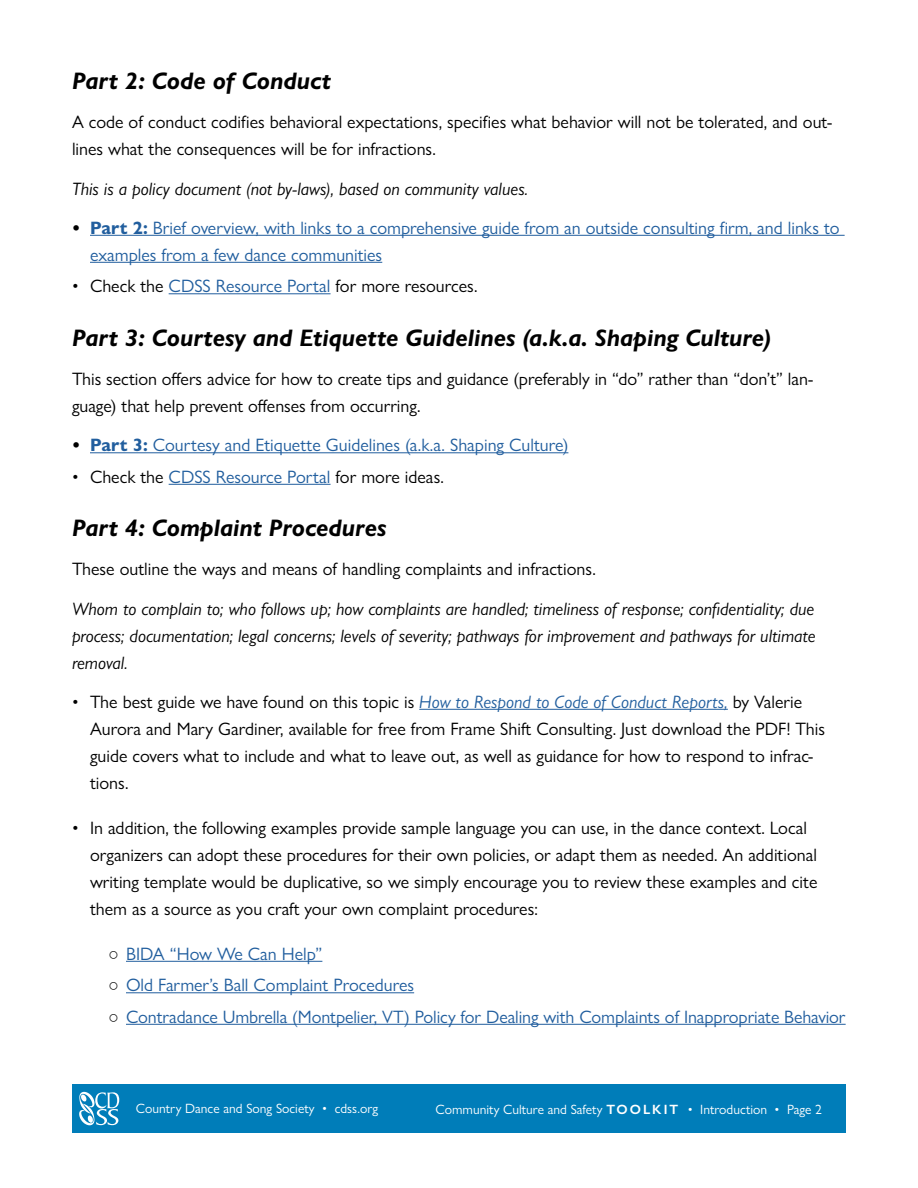
<style>
.page{position:relative;width:918px;height:1188px;background:#fff}
.page>*{position:absolute;margin:0;border:0;box-sizing:border-box;transform-origin:0 0}
.t1{font:italic 700 24px "Gill Sans Nova";color:#000}
.t2{font:18px/27px "Gill Sans Nova";color:#000}
.t3{font:18px/27px "Gill Sans Nova";color:#215e9e}
.t4{font:italic 18px/27px "Gill Sans Nova";color:#000;text-align:justify}
.t5{font:13.5px "Gill Sans Nova";color:#fff}
.s1{font-weight:700;color:#000}
.s2{font-weight:700}
.s3{color:#215e9e}
.s4{font-style:italic;color:#215e9e}
.s5{color:#000}
.s6{font-weight:600}
</style>
<div class="page">
<div style="left:72px;top:1084px;width:774px;height:49px;background:#007db9"></div>
<svg style="left:79px;top:1092px;width:40px;height:33px"></svg>
<hr style="left:90px;top:235px;width:755px;height:1px;background:#215e9e">
<hr style="left:90px;top:262px;width:292px;height:1px;background:#215e9e">
<hr style="left:169px;top:293px;width:162px;height:1px;background:#215e9e">
<hr style="left:90px;top:452px;width:478px;height:1px;background:#215e9e">
<hr style="left:169px;top:484px;width:162px;height:1px;background:#215e9e">
<hr style="left:419px;top:709px;width:309px;height:1px;background:#215e9e">
<hr style="left:126px;top:961px;width:196px;height:1px;background:#215e9e">
<hr style="left:126px;top:992px;width:288px;height:1px;background:#215e9e">
<hr style="left:126px;top:1024px;width:720px;height:1px;background:#215e9e">
<h1 class="t1" style="left:72px;top:66px;width:260px">Part 2: Code of Conduct</h1>
<p class="t2" style="left:72px;top:109px;width:762px">A code of conduct codifies behavioral expectations, specifies what behavior will not be tolerated, and out&shy;lines what the consequences will be for infractions.</p>
<p class="t4" style="left:72px;top:175px;width:458px">This is a policy document (not by-laws), based on community values.</p>
<p class="t3" style="left:90px;top:214px;width:751px;text-indent:-18px"><span class="s1">•</span> <span class="s2">Part 2:</span> Brief overview, with links to a comprehensive guide from an outside consulting firm, and links to examples from a few dance communities</p>
<p class="t2" style="left:72px;top:272px;width:407px">• Check the <span class="s3">CDSS Resource Portal</span> for more resources.</p>
<h1 class="t1" style="left:72px;top:323px;width:701px">Part 3: Courtesy and Etiquette Guidelines (a.k.a. Shaping Culture)</h1>
<p class="t2" style="left:72px;top:365px;width:743px">This section offers advice for how to create tips and guidance (preferably in “do” rather than “don’t” lan&shy;guage) that help prevent offenses from occurring.</p>
<p class="t3" style="left:72px;top:431px;width:498px"><span class="s1">•</span> <span class="s2">Part 3:</span> Courtesy and Etiquette Guidelines (a.k.a. Shaping Culture)</p>
<p class="t2" style="left:72px;top:463px;width:374px">• Check the <span class="s3">CDSS Resource Portal</span> for more ideas.</p>
<h1 class="t1" style="left:72px;top:513px;width:316px">Part 4: Complaint Procedures</h1>
<p class="t2" style="left:72px;top:556px;width:525px">These outline the ways and means of handling complaints and infractions.</p>
<p class="t4" style="left:72px;top:595px;width:745px">Whom to complain to; who follows up; how complaints are handled; timeliness of response; confidentiality; due process; documentation; legal concerns; levels of severity; pathways for improvement and pathways for ultimate removal.</p>
<p class="t2" style="left:90px;top:688px;width:737px;text-indent:-18px">• The best guide we have found on this topic is <span class="s4">How to Respond to Code of Conduct Reports,</span> by Valerie Aurora and Mary Gardiner, available for free from Frame Shift Consulting. Just download the PDF! This guide covers what to include and what to leave out, as well as guidance for how to respond to infrac&shy;tions.</p>
<p class="t2" style="left:90px;top:814px;width:729px;text-indent:-18px">• In addition, the following examples provide sample language you can use, in the dance context. Local organizers can adopt these procedures for their own policies, or adapt them as needed. An additional writing template would be duplicative, so we simply encourage you to review these examples and cite them as a source as you craft your own complaint procedures:</p>
<p class="t3" style="left:108px;top:940px;width:216px"><span class="s5">○</span> BIDA “How We Can Help”</p>
<p class="t3" style="left:108px;top:971px;width:308px"><span class="s5">○</span> Old Farmer’s Ball Complaint Procedures</p>
<p class="t3" style="left:108px;top:1003px;width:739px"><span class="s5">○</span> Contradance Umbrella (Montpelier, VT) Policy for Dealing with Complaints of Inappropriate Behavior</p>
<p class="t5" style="left:136px;top:1100px;width:244px">Country Dance and Song Society • cdss.org</p>
<p class="t5" style="left:436px;top:1101px;width:388px">Community Culture and Safety <span class="s6">TOOLKIT</span> • Introduction • Page 2</p>
</div>
